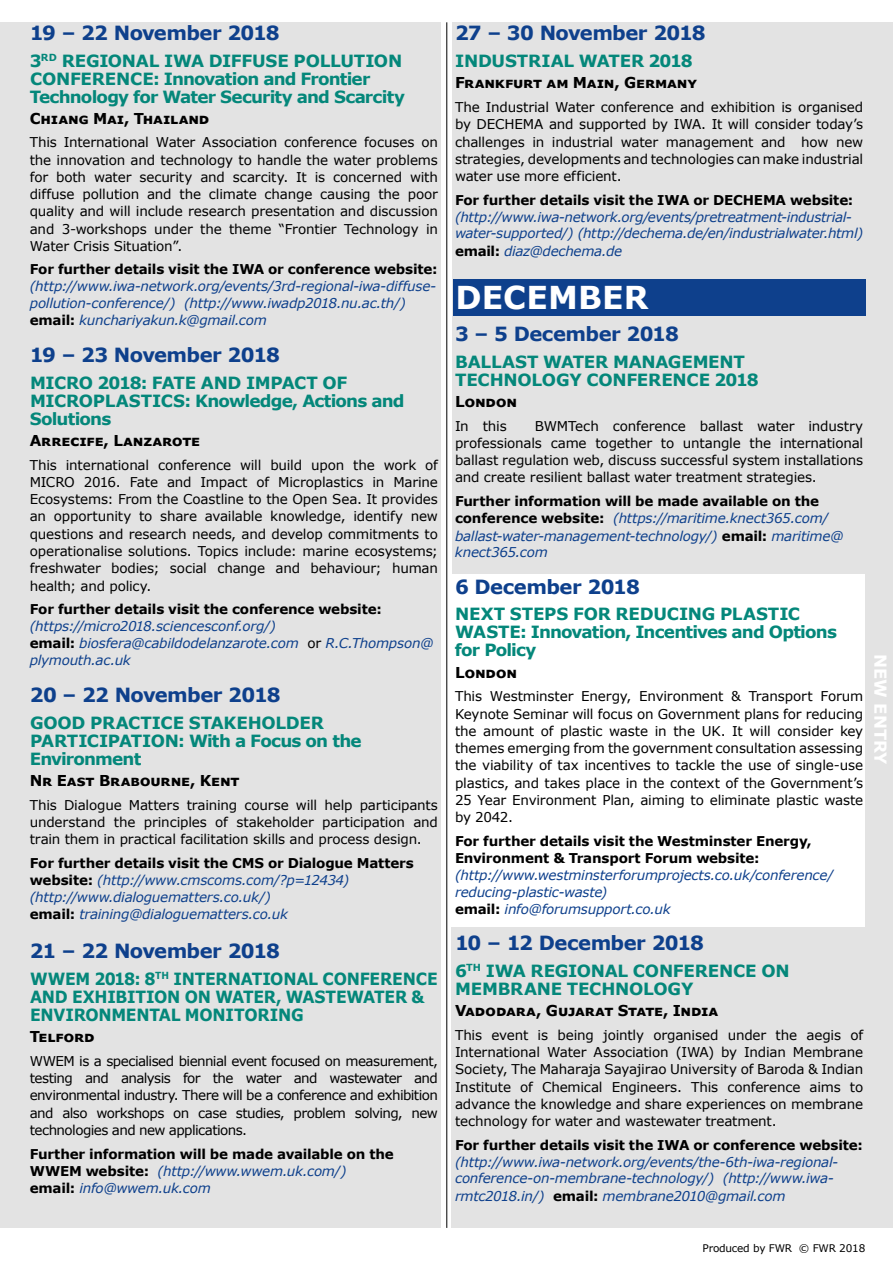
<style>
.page{position:relative;width:893px;height:1263px;background:#fff}
.page>*{position:absolute;margin:0;border:0;box-sizing:border-box;transform-origin:0 0}
.t1{font:700 31.5px "Verdana";color:#fff}
.t2{font:700 19.5px "Verdana";letter-spacing:-.03em;color:#0e408c}
.t3{font:700 16.8px/18px "Verdana";letter-spacing:-.04em;color:#04877a}
.t4{font:700 16.8px/18px "Verdana";letter-spacing:-.02em;color:#04877a}
.t5{font:700 16.8px/18px "Verdana";letter-spacing:-.02em;color:#04877a;scale:.93 1}
.t6{font:700 16.5px "Verdana";color:#fff}
.t7{font:700 15px "Verdana";letter-spacing:-.015em;color:#000}
.t8{font:700 15px "Verdana";letter-spacing:.01em;color:#000}
.t9{font:13.5px/17.2px "Verdana";letter-spacing:-.015em;color:#000;text-align:justify}
.t10{font:italic 13.5px/17px "Verdana";letter-spacing:-.02em;color:#0e408c}
.t11{font:700 13.5px/17.2px "Verdana";letter-spacing:-.015em;color:#000}
.t12{font:10.5px "Verdana";letter-spacing:-.02em;color:#000}
.s1{font-weight:700;font-style:normal;color:#000}
.s2{font-style:normal;color:#000}
.s3{font-weight:400;font-style:italic;color:#0e408c}
</style>
<div class="page">
<hr style="left:446px;top:22px;width:1px;height:1206px;background:#000">
<div style="left:865px;top:22px;width:28px;height:1206px;background:#e3e3e3"></div>
<div style="left:452px;top:927px;width:441px;height:254px;background:#e3e3e3"></div>
<div style="left:0;top:22px;width:440px;height:877px;background:#e3e3e3"></div>
<div style="left:452px;top:1149px;width:441px;height:79px;background:#e3e3e3"></div>
<div style="left:453px;top:22px;width:440px;height:552px;background:#e3e3e3"></div>
<div style="left:0;top:882px;width:440px;height:346px;background:#e3e3e3"></div>
<div style="left:453px;top:279px;width:412px;height:36px;background:#0e408c"></div>
<h2 class="t2" style="left:30px;top:20px;width:252px">19 – 22 November 2018</h2>
<p class="t3" style="left:30px;top:51px;width:377px">3<sup>RD</sup> REGIONAL IWA DIFFUSE POLLUTION<br>CONFERENCE: Innovation and Frontier<br>Technology for Water Security and Scarcity</p>
<p class="t7" style="left:30px;top:108px;width:181px">Chiang Mai, Thailand</p>
<p class="t9" style="left:30px;top:134px;width:410px">This International Water Association conference focuses on the innovation and technology to handle the water problems for both water security and scarcity. It is concerned with diffuse pollution and the climate change causing the poor quality and will include research presentation and discussion and 3-workshops under the theme “Frontier Technology in Water Crisis Situation”.</p>
<p class="t11" style="left:30px;top:261px;width:409px">For further details visit the IWA or conference website:</p>
<p class="t10" style="left:30px;top:278px;width:408px">(http://www.iwa-network.org/events/3rd-regional-iwa-diffuse&shy;pollution-conference/) (http://www.iwadp2018.nu.ac.th/) <span class="s1">email:</span> kunchariyakun.k@gmail.com</p>
<h2 class="t2" style="left:30px;top:341px;width:252px">19 – 23 November 2018</h2>
<p class="t3" style="left:30px;top:373px;width:376px">MICRO 2018: FATE AND IMPACT OF<br>MICROPLASTICS: Knowledge, Actions and<br>Solutions</p>
<p class="t8" style="left:30px;top:430px;width:172px">Arrecife, Lanzarote</p>
<p class="t9" style="left:30px;top:456px;width:410px">This international conference will build upon the work of MICRO 2016. Fate and Impact of Microplastics in Marine Ecosystems: From the Coastline to the Open Sea. It provides an opportunity to share available knowledge, identify new questions and research needs, and develop commitments to operationalise solutions. Topics include: marine ecosystems; freshwater bodies; social change and behaviour; human health; and policy.</p>
<p class="t11" style="left:30px;top:600px;width:353px">For further details visit the conference website:</p>
<p class="t10" style="left:30px;top:617px;width:405px">(https://micro2018.sciencesconf.org/)<br><span class="s1">email:</span> biosfera@cabildodelanzarote.com <span class="s2">or</span> R.C.Thompson@ plymouth.ac.uk</p>
<h2 class="t2" style="left:30px;top:681px;width:252px">20 – 22 November 2018</h2>
<p class="t4" style="left:30px;top:713px;width:333px">GOOD PRACTICE STAKEHOLDER<br>PARTICIPATION: With a Focus on the<br>Environment</p>
<p class="t7" style="left:30px;top:770px;width:211px">Nr East Brabourne, Kent</p>
<p class="t9" style="left:30px;top:796px;width:410px">This Dialogue Matters training course will help participants understand the principles of stakeholder participation and train them in practical facilitation skills and process design.</p>
<p class="t10" style="left:30px;top:854px;width:386px"><span class="s1">For further details visit the CMS or Dialogue Matters website:</span> (http://www.cmscoms.com/?p=12434) (http://www.dialoguematters.co.uk/)<br><span class="s1">email:</span> training@dialoguematters.co.uk</p>
<h2 class="t2" style="left:30px;top:937px;width:252px">21 – 22 November 2018</h2>
<p class="t5" style="left:30px;top:969px;width:440px">WWEM 2018: 8<sup>TH</sup> INTERNATIONAL CONFERENCE<br>AND EXHIBITION ON WATER, WASTEWATER &amp;<br>ENVIRONMENTAL MONITORING</p>
<p class="t7" style="left:30px;top:1026px;width:67px">Telford</p>
<p class="t9" style="left:30px;top:1052px;width:410px">WWEM is a specialised biennial event focused on measurement, testing and analysis for the water and wastewater and environmental industry. There will be a conference and exhibition and also workshops on case studies, problem solving, new technologies and new applications.</p>
<p class="t11" style="left:30px;top:1145px;width:366px">Further information will be made available on the<br>WWEM website: <span class="s3">(http://www.wwem.uk.com/) </span>email: <span class="s3">info@wwem.uk.com</span></p>
<h2 class="t2" style="left:455px;top:20px;width:252px">27 – 30 November 2018</h2>
<p class="t4" style="left:455px;top:51px;width:239px">INDUSTRIAL WATER 2018</p>
<p class="t7" style="left:455px;top:72px;width:244px">Frankfurt am Main, Germany</p>
<p class="t9" style="left:455px;top:98px;width:410px">The Industrial Water conference and exhibition is organised by DECHEMA and supported by IWA. It will consider today’s challenges in industrial water management and how new strategies, developments and technologies can make industrial water use more efficient.</p>
<p class="t11" style="left:455px;top:191px;width:400px">For further details visit the IWA or DECHEMA website:</p>
<p class="t10" style="left:455px;top:208px;width:410px">(http://www.iwa-network.org/events/pretreatment-industrial&shy;water-supported/) (http://dechema.de/en/industrialwater.html) <span class="s1">email:</span> diaz@dechema.de</p>
<h1 class="t1" style="left:456px;top:275px;width:194px">DECEMBER</h1>
<h2 class="t2" style="left:455px;top:320px;width:225px">3 – 5 December 2018</h2>
<p class="t4" style="left:455px;top:352px;width:305px">BALLAST WATER MANAGEMENT<br>TECHNOLOGY CONFERENCE 2018</p>
<p class="t7" style="left:455px;top:391px;width:64px">London</p>
<p class="t9" style="left:455px;top:417px;width:53px">In this</p>
<p class="t9" style="left:455px;top:417px;width:410px;text-indent:80px">BWMTech conference ballast water industry professionals came together to untangle the international ballast regulation web, discuss successful system installations and create resilient ballast water treatment strategies.</p>
<p class="t10" style="left:455px;top:492px;width:390px"><span class="s1">Further information will be made available on the conference website:</span> (https://maritime.knect365.com/ ballast-water-management-technology/) <span class="s1">email:</span> maritime@ knect365.com</p>
<h2 class="t2" style="left:455px;top:573px;width:186px">6 December 2018</h2>
<p class="t3" style="left:455px;top:605px;width:384px">NEXT STEPS FOR REDUCING PLASTIC<br>WASTE: Innovation, Incentives and Options for Policy</p>
<p class="t7" style="left:455px;top:662px;width:64px">London</p>
<p class="t9" style="left:455px;top:688px;width:410px">This Westminster Energy, Environment &amp; Transport Forum Keynote Seminar will focus on Government plans for reducing the amount of plastic waste in the UK. It will consider key themes emerging from the government consultation assessing the viability of tax incentives to tackle the use of single-use plastics, and takes place in the context of the Government’s 25 Year Environment Plan, aiming to eliminate plastic waste by 2042.</p>
<p class="t11" style="left:455px;top:832px;width:358px">For further details visit the Westminster Energy,<br>Environment &amp; Transport Forum website:</p>
<p class="t10" style="left:455px;top:866px;width:380px">(http://www.westminsterforumprojects.co.uk/conference/ reducing-plastic-waste)<br><span class="s1">email:</span> info@forumsupport.co.uk</p>
<h2 class="t2" style="left:455px;top:929px;width:251px">10 – 12 December 2018</h2>
<p class="t4" style="left:455px;top:961px;width:336px">6<sup>TH</sup> IWA REGIONAL CONFERENCE ON<br>MEMBRANE TECHNOLOGY</p>
<p class="t7" style="left:455px;top:1000px;width:265px">Vadodara, Gujarat State, India</p>
<p class="t9" style="left:455px;top:1026px;width:410px">This event is being jointly organised under the aegis of International Water Association (IWA) by Indian Membrane Society, The Maharaja Sayajirao University of Baroda &amp; Indian Institute of Chemical Engineers. This conference aims to advance the knowledge and share experiences on membrane technology for water and wastewater treatment.</p>
<p class="t11" style="left:455px;top:1136px;width:409px">For further details visit the IWA or conference website:</p>
<p class="t10" style="left:455px;top:1153px;width:385px">(http://www.iwa-network.org/events/the-6th-iwa-regional&shy;conference-on-membrane-technology/) (http://www.iwa&shy;rmtc2018.in/) <span class="s1">email:</span> membrane2010@gmail.com</p>
<p class="t6" style="left:892px;top:654px;width:112px;rotate:90deg">NEW ENTRY</p>
<p class="t12" style="left:703px;top:1241px;width:164px">Produced by FWR © FWR 2018</p>
</div>
